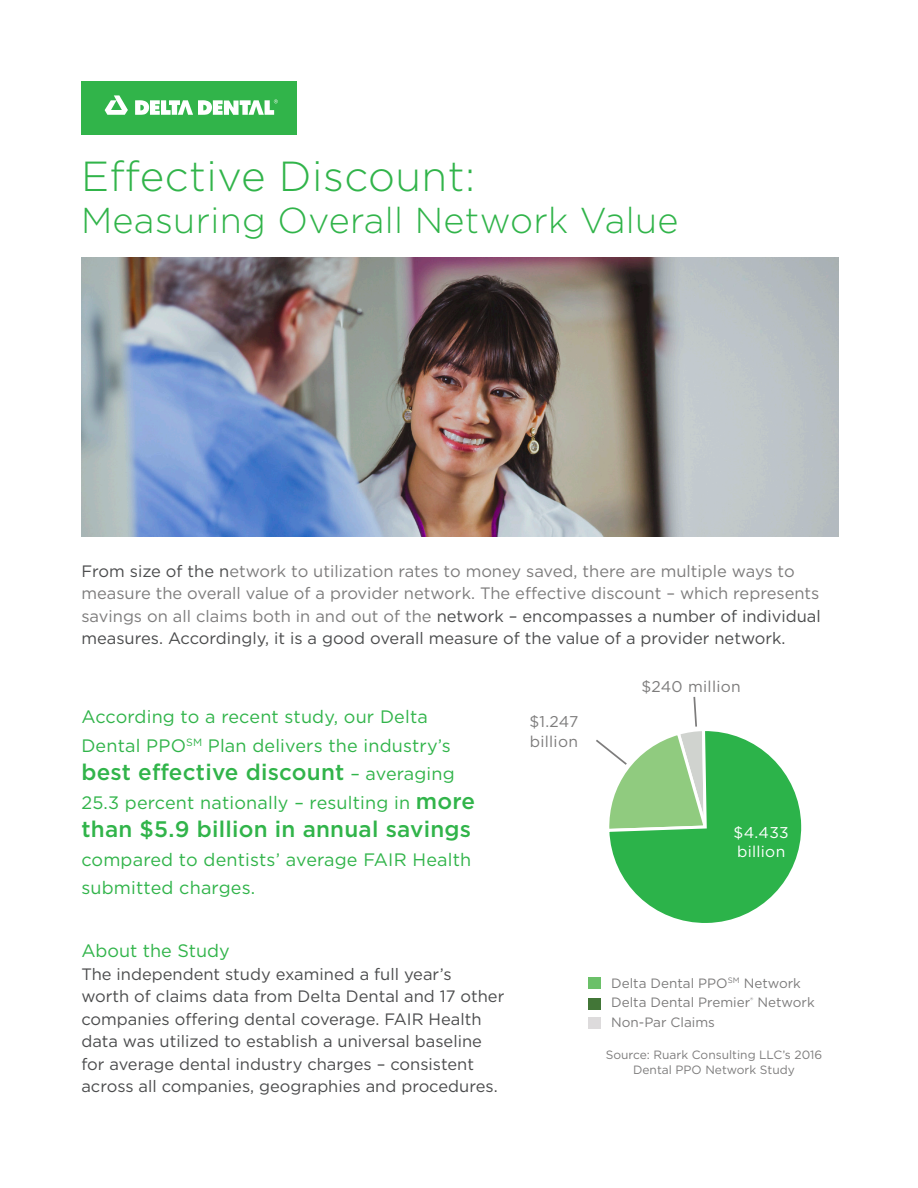
<style>
.page{position:relative;width:918px;height:1188px;background:#fff}
.page>*{position:absolute;margin:0;border:0;box-sizing:border-box;transform-origin:0 0}
.t1{font:300 42px "Gotham";letter-spacing:.01em;color:#31b44a}
.t2{font:300 36px "Gotham";letter-spacing:.01em;color:#31b44a}
.t3{font:500 22.5px "Gotham";letter-spacing:.01em;color:#31b44a}
.t4{font:18px/28.5px "Gotham";letter-spacing:.01em;color:#31b44a}
.t5{font:16.5px/22.5px "Gotham";color:#7d7c7c}
.t6{font:16.5px/22.5px "Gotham";color:#4b4c4d}
.t7{font:15.6px "Gotham";letter-spacing:.02em;color:#7d7c7c}
.t8{font:15.6px/19px "Gotham";letter-spacing:.02em;color:#fff}
.t9{font:13.5px "Gotham";color:#7d7c7c}
.t10{font:12px "Gotham";color:#7d7c7c}
.s1{color:#4b4c4d}
.s2{font-weight:400;font-size:18px}
.s3{font-weight:500;font-size:22.5px}
</style>
<div class="page">
<div style="left:588px;top:977px;width:12px;height:12px;background:#6bc069"></div>
<div style="left:588px;top:998px;width:12px;height:12px;background:#427637"></div>
<div style="left:588px;top:1017px;width:12px;height:12px;background:#dddbdc"></div>
<img style="left:81px;top:257px;width:757px;height:280px">
<div style="left:81px;top:81px;width:216px;height:53px;background:#31b44a"></div>
<svg style="left:105px;top:95px;width:23px;height:20px"></svg>
<svg style="left:135px;top:99px;width:143px;height:16px"></svg>
<svg style="left:596px;top:696px;width:206px;height:227px"></svg>
<p class="t1" style="left:81px;top:150px;width:396px">Effective Discount:</p>
<p class="t2" style="left:81px;top:198px;width:599px">Measuring Overall Network Value</p>
<p class="t5" style="left:81px;top:560px;width:741px"><span class="s1">From size of the n</span>etwork to utilization rates to money saved, there are multiple ways to measure the overall value of a provider network. The effective discount – which represents savings on all claims both in and out of the <span class="s1">network – encompasses a number of individual measures. Accordingly, it is a good overall measure of the value of a provider network.</span></p>
<p class="t4" style="left:81px;top:702px;width:371px">According to a recent study, our Delta<br>Dental PPO<sup>SM</sup> Plan delivers the industry’s</p>
<p class="t3" style="left:81px;top:757px;width:375px">best effective discount <span class="s2">– averaging</span></p>
<p class="t4" style="left:81px;top:788px;width:395px">25.3 percent nationally – resulting in <span class="s3">more</span></p>
<p class="t3" style="left:81px;top:814px;width:391px">than $5.9 billion in annual savings</p>
<p class="t4" style="left:81px;top:845px;width:391px">compared to dentists’ average FAIR Health submitted charges.</p>
<p class="t7" style="left:529px;top:711px;width:50px">$1.247</p>
<p class="t7" style="left:530px;top:732px;width:50px">billion</p>
<p class="t7" style="left:641px;top:676px;width:101px">$240 million</p>
<p class="t8" style="left:733px;top:822px;width:57px">$4.433 billion</p>
<p class="t4" style="left:81px;top:936px;width:150px">About the Study</p>
<p class="t6" style="left:81px;top:962px;width:425px">The independent study examined a full year’s<br>worth of claims data from Delta Dental and 17 other companies offering dental coverage. FAIR Health data was utilized to establish a universal baseline for average dental industry charges – consistent across all companies, geographies and procedures.</p>
<p class="t9" style="left:611px;top:974px;width:191px">Delta Dental PPO<sup>SM</sup> Network</p>
<p class="t9" style="left:611px;top:994px;width:205px">Delta Dental Premier<sup>®</sup> Network</p>
<p class="t9" style="left:611px;top:1013px;width:105px">Non-Par Claims</p>
<p class="t10" style="left:606px;top:1047px;width:218px">Source: Ruark Consulting LLC’s 2016</p>
<p class="t10" style="left:633px;top:1062px;width:163px">Dental PPO Network Study</p>
</div>
